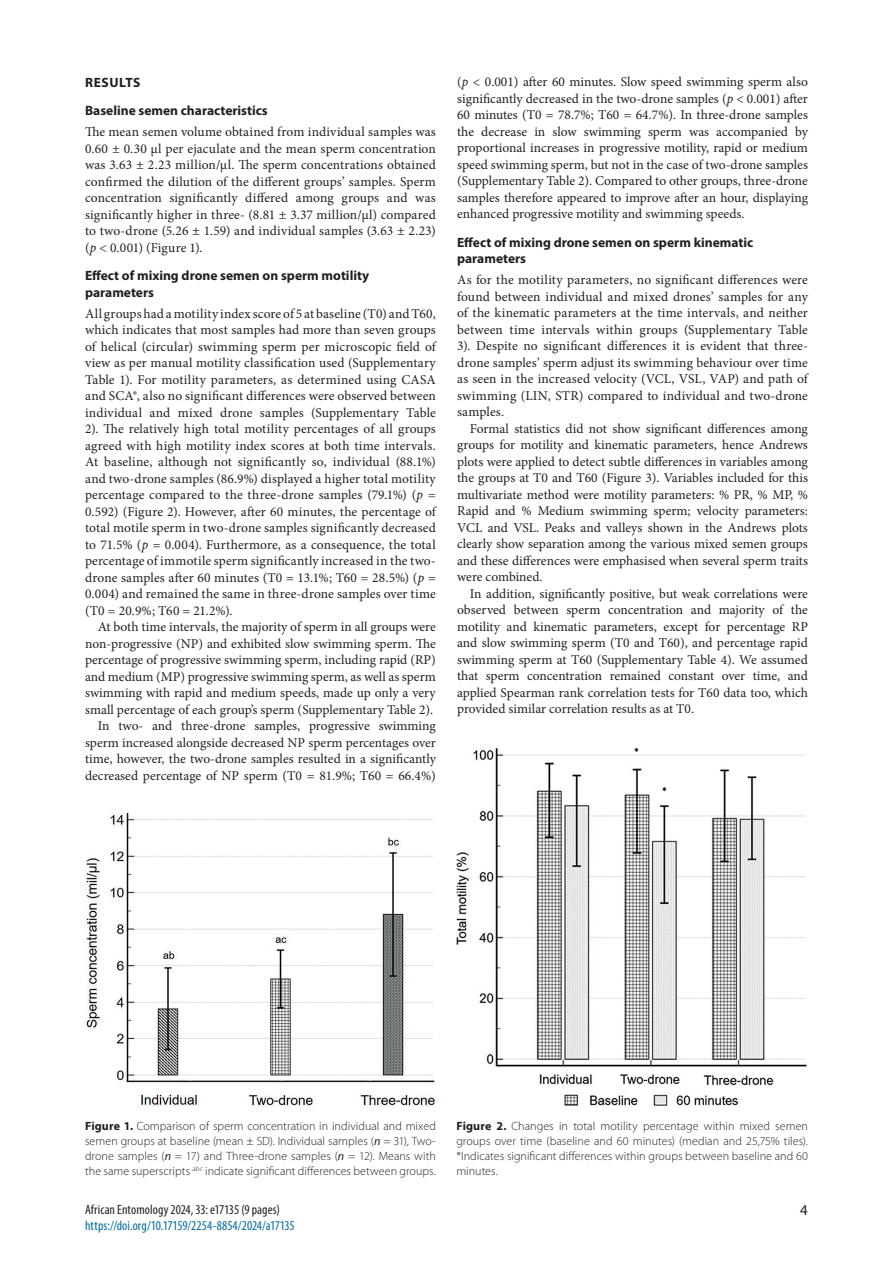
<style>
.page{position:relative;width:893px;height:1263px;background:#fff}
.page>*{position:absolute;margin:0;border:0;box-sizing:border-box;transform-origin:0 0}
.t1{font:15px "Myriad Pro";color:#231f20}
.t2{font:13.5px/16.5px "Minion Pro";color:#231f20;text-align:justify}
.t3{font:700 13.5px/16.5px "Myriad Pro";color:#231f20}
.t4{font:condensed 13.5px "Myriad Pro";letter-spacing:.005em;color:#006a9f}
.t5{font:condensed 13.5px "Myriad Pro";letter-spacing:.005em;color:#231f20}
.t6{font:300 12px/15px "Myriad Pro";letter-spacing:.005em;color:#231f20;text-align:justify}
.s1{font-style:italic}
.s2{font-weight:700}
.s3{font-weight:400;font-style:italic}
</style>
<div class="page">
<img style="left:85px;top:812px;width:352px;height:295px">
<img style="left:456px;top:747px;width:351px;height:359px">
<p class="t3" style="left:85px;top:67px;width:184px;line-height:28.5px">RESULTS<br>Baseline semen characteristics</p>
<p class="t2" style="left:85px;top:124px;width:352px">The mean semen volume obtained from individual samples was 0.60 ± 0.30 µl per ejaculate and the mean sperm concentration was 3.63 ± 2.23 million/µl. The sperm concentrations obtained confirmed the dilution of the different groups’ samples. Sperm concentration significantly differed among groups and was significantly higher in three- (8.81 ± 3.37 million/µl) compared to two-drone (5.26 ± 1.59) and individual samples (3.63 ± 2.23) (<span class="s1">p</span> &lt; 0.001) (Figure 1).</p>
<p class="t3" style="left:85px;top:267px;width:286px">Effect of mixing drone semen on sperm motility parameters</p>
<p class="t2" style="left:85px;top:305px;width:352px">All groups had a motility index score of 5 at baseline (T0) and T60, which indicates that most samples had more than seven groups of helical (circular) swimming sperm per microscopic field of view as per manual motility classification used (Supplementary Table 1). For motility parameters, as determined using CASA and SCA®, also no significant differences were observed between individual and mixed drone samples (Supplementary Table 2). The relatively high total motility percentages of all groups agreed with high motility index scores at both time intervals.<br>At baseline, although not significantly so, individual (88.1%) and two-drone samples (86.9%) displayed a higher total motility percentage compared to the three-drone samples (79.1%) (<span class="s1">p</span> = 0.592) (Figure 2). However, after 60 minutes, the percentage of total motile sperm in two-drone samples significantly decreased to 71.5% (<span class="s1">p</span> = 0.004). Furthermore, as a consequence, the total percentage of immotile sperm significantly increased in the two&shy;drone samples after 60 minutes (T0 = 13.1%; T60 = 28.5%) (<span class="s1">p</span> = 0.004) and remained the same in three-drone samples over time (T0 = 20.9%; T60 = 21.2%).</p>
<p class="t2" style="left:85px;top:619px;width:352px;text-align:right">At both time intervals, the majority of sperm in all groups were non-progressive (NP) and exhibited slow swimming sperm. The percentage of progressive swimming sperm, including rapid (RP) and medium (MP) progressive swimming sperm, as well as sperm swimming with rapid and medium speeds, made up only a very small percentage of each group’s sperm (Supplementary Table 2).<br>In two- and three-drone samples, progressive swimming sperm increased alongside decreased NP sperm percentages over time, however, the two-drone samples resulted in a significantly decreased percentage of NP sperm (T0 = 81.9%; T60 = 66.4%)</p>
<p class="t2" style="left:457px;top:74px;width:352px">(<span class="s1">p</span> &lt; 0.001) after 60 minutes. Slow speed swimming sperm also significantly decreased in the two-drone samples (<span class="s1">p</span> &lt; 0.001) after 60 minutes (T0 = 78.7%; T60 = 64.7%). In three-drone samples the decrease in slow swimming sperm was accompanied by proportional increases in progressive motility, rapid or medium speed swimming sperm, but not in the case of two-drone samples (Supplementary Table 2). Compared to other groups, three-drone samples therefore appeared to improve after an hour, displaying enhanced progressive motility and swimming speeds.</p>
<p class="t3" style="left:457px;top:233px;width:298px">Effect of mixing drone semen on sperm kinematic parameters</p>
<p class="t2" style="left:457px;top:272px;width:352px">As for the motility parameters, no significant differences were found between individual and mixed drones’ samples for any of the kinematic parameters at the time intervals, and neither between time intervals within groups (Supplementary Table 3). Despite no significant differences it is evident that three&shy;drone samples’ sperm adjust its swimming behaviour over time as seen in the increased velocity (VCL, VSL, VAP) and path of swimming (LIN, STR) compared to individual and two-drone samples.</p>
<p class="t2" style="left:457px;top:420px;width:352px;text-indent:13px">Formal statistics did not show significant differences among groups for motility and kinematic parameters, hence Andrews plots were applied to detect subtle differences in variables among the groups at T0 and T60 (Figure 3). Variables included for this multivariate method were motility parameters: % PR, % MP, % Rapid and % Medium swimming sperm; velocity parameters:<br>VCL and VSL. Peaks and valleys shown in the Andrews plots clearly show separation among the various mixed semen groups and these differences were emphasised when several sperm traits were combined.</p>
<p class="t2" style="left:457px;top:585px;width:352px;text-indent:13px">In addition, significantly positive, but weak correlations were observed between sperm concentration and majority of the motility and kinematic parameters, except for percentage RP and slow swimming sperm (T0 and T60), and percentage rapid swimming sperm at T60 (Supplementary Table 4). We assumed that sperm concentration remained constant over time, and applied Spearman rank correlation tests for T60 data too, which provided similar correlation results as at T0.</p>
<p class="t6" style="left:85px;top:1118px;width:352px"><span class="s2">Figure 1.</span> Comparison of sperm concentration in individual and mixed semen groups at baseline (mean ± SD). Individual samples (<span class="s3">n</span> = 31), Two&shy;drone samples (<span class="s3">n</span> = 17) and Three-drone samples (<span class="s3">n</span> = 12). Means with the same superscripts <sup>abc</sup> indicate significant differences between groups.</p>
<p class="t6" style="left:456px;top:1118px;width:353px"><span class="s2">Figure 2.</span> Changes in total motility percentage within mixed semen groups over time (baseline and 60 minutes) (median and 25,75% tiles). *Indicates significant differences within groups between baseline and 60 minutes.</p>
<p class="t5" style="left:85px;top:1201px;width:196px">African Entomology 2024, 33: e17135 (9 pages)</p>
<p class="t1" style="left:800px;top:1200px;width:9px">4</p>
<p class="t4" style="left:85px;top:1217px;width:211px">https://doi.org/10.17159/2254-8854/2024/a17135</p>
</div>
